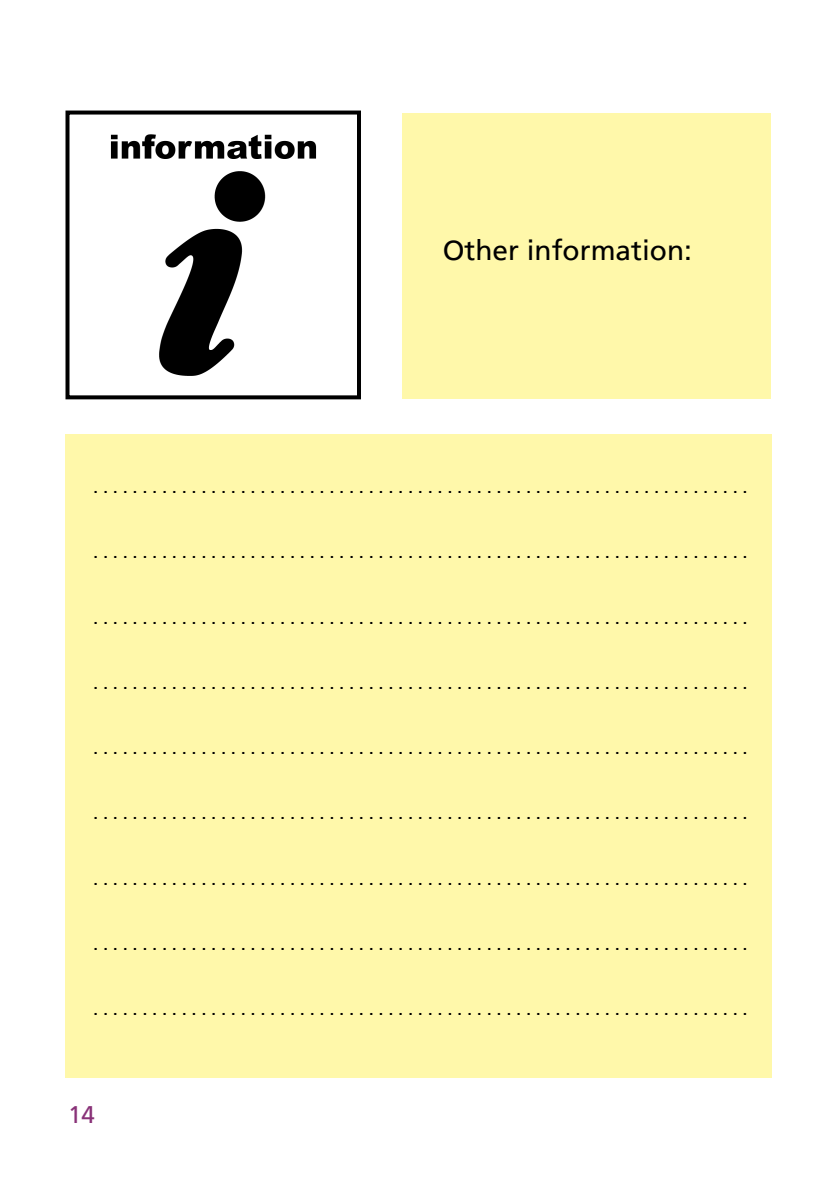
<style>
.page{position:relative;width:840px;height:1191px;background:#fff}
.page>*{position:absolute;margin:0;border:0;box-sizing:border-box;transform-origin:0 0}
.Easy_Read{font:28px "Frutiger LT";color:#000}
.Easy_Read-2{font:300 26px "Frutiger LT";color:#000}
.t1{font:24px "Frutiger LT";color:#893278}
</style>
<div class="page">
<div style="left:401px;top:113px;width:369px;height:286px;background:#fff8aa"></div>
<div style="left:65px;top:110px;width:296px;height:289px;border:4px solid #000"></div>
<img style="left:110px;top:134px;width:207px;height:242px">
<div style="left:65px;top:434px;width:706px;height:643px;background:#fff8aa"></div>
<p class="Easy_Read" style="left:442px;top:234px;width:250px">Other information:</p>
<p class="Easy_Read-2" style="left:92px;top:469px;width:657px">...................................................................</p>
<p class="Easy_Read-2" style="left:92px;top:534px;width:657px">...................................................................</p>
<p class="Easy_Read-2" style="left:92px;top:600px;width:657px">...................................................................</p>
<p class="Easy_Read-2" style="left:92px;top:665px;width:657px">...................................................................</p>
<p class="Easy_Read-2" style="left:92px;top:730px;width:657px">...................................................................</p>
<p class="Easy_Read-2" style="left:92px;top:795px;width:657px">...................................................................</p>
<p class="Easy_Read-2" style="left:92px;top:860px;width:657px">...................................................................</p>
<p class="Easy_Read-2" style="left:92px;top:926px;width:657px">...................................................................</p>
<p class="Easy_Read-2" style="left:92px;top:991px;width:657px">...................................................................</p>
<p class="t1" style="left:68px;top:1101px;width:28px">14</p>
</div>
